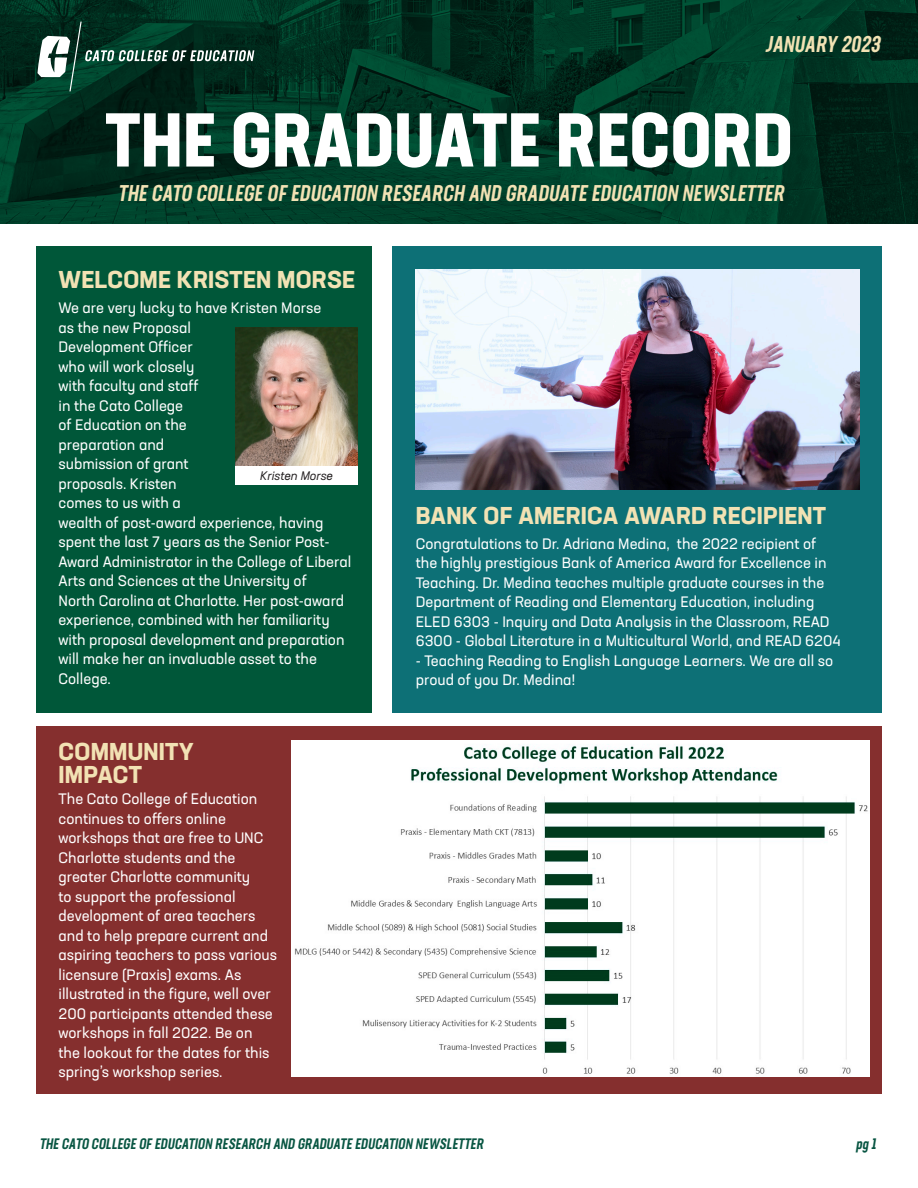
<style>
.page{position:relative;width:918px;height:1188px;background:#fff}
.page>*{position:absolute;margin:0;border:0;box-sizing:border-box;transform-origin:0 0}
.t1{font:700 condensed 75px "Neusa Next Std";letter-spacing:.01em;color:#fff}
.t2{font:700 24px/22.8px "Neusa Next Std";letter-spacing:.01em;color:#f2e2b4}
.body{font:italic 500 22.5px "Neusa Next Std Compact";color:#f2e2b4}
.body-2{font:15px/19.5px "Neusa Next Std";color:#fff}
.t3{font:italic 500 15px "Neusa Next Std Compact";color:#085542}
.body-3{font:italic 12.3px "Neusa Next Std";color:#231f20}
</style>
<div class="page">
<div style="left:36px;top:727px;width:846px;height:367px;background:#852f2e"></div>
<div style="left:392px;top:246px;width:490px;height:467px;background:#0d7076"></div>
<svg style="left:0;top:0;width:918px;height:224px;background:#003624"></svg>
<svg style="left:37px;top:22px;width:217px;height:69px;background:#1f483a"></svg>
<div style="left:36px;top:246px;width:336px;height:467px;background:#005739"></div>
<img style="left:416px;top:269px;width:444px;height:220px">
<img style="left:292px;top:741px;width:577px;height:335px">
<div style="left:236px;top:466px;width:122px;height:19px;background:#fff"></div>
<img style="left:236px;top:327px;width:122px;height:139px">
<p class="body" style="left:765px;top:30px;width:121px">JANUARY 2023</p>
<p class="t1" style="left:106px;top:92px;width:689px">THE GRADUATE RECORD</p>
<p class="body" style="left:118px;top:179px;width:672px">THE CATO COLLEGE OF EDUCATION RESEARCH AND GRADUATE EDUCATION NEWSLETTER</p>
<p class="t2" style="left:59px;top:268px;width:298px">WELCOME KRISTEN MORSE</p>
<p class="body-2" style="left:58px;top:298px;width:294px">We are very lucky to have Kristen Morse<br>as the new Proposal<br>Development Officer<br>who will work closely<br>with faculty and staff<br>in the Cato College<br>of Education on the<br>preparation and<br>submission of grant<br>proposals. Kristen<br>comes to us with a<br>wealth of post-award experience, having spent the last 7 years as the Senior Post-<br>Award Administrator in the College of Liberal<br>Arts and Sciences at the University of<br>North Carolina at Charlotte. Her post-award experience, combined with her familiarity with proposal development and preparation will make her an invaluable asset to the<br>College.</p>
<p class="body-3" style="left:260px;top:468px;width:74px">Kristen Morse</p>
<p class="t2" style="left:59px;top:740px;width:137px">COMMUNITY<br>IMPACT</p>
<p class="body-2" style="left:58px;top:789px;width:220px">The Cato College of Education continues to offers online workshops that are free to UNC<br>Charlotte students and the greater Charlotte community<br>to support the professional development of area teachers and to help prepare current and aspiring teachers to pass various licensure (Praxis) exams. As illustrated in the figure, well over<br>200 participants attended these workshops in fall 2022. Be on the lookout for the dates for this spring’s workshop series.</p>
<p class="t2" style="left:416px;top:503px;width:412px">BANK OF AMERICA AWARD RECIPIENT</p>
<p class="body-2" style="left:416px;top:533px;width:426px">Congratulations to Dr. Adriana Medina, the 2022 recipient of the highly prestigious Bank of America Award for Excellence in Teaching. Dr. Medina teaches multiple graduate courses in the Department of Reading and Elementary Education, including ELED 6303 - Inquiry and Data Analysis in the Classroom, READ 6300 - Global Literature in a Multicultural World, and READ 6204</p>
<p class="body-2" style="left:416px;top:650px;width:419px">- Teaching Reading to English Language Learners. We are all so proud of you Dr. Medina!</p>
<p class="t3" style="left:39px;top:1134px;width:448px">THE CATO COLLEGE OF EDUCATION RESEARCH AND GRADUATE EDUCATION NEWSLETTER</p>
<p class="t3" style="left:856px;top:1134px;width:25px">pg 1</p>
</div>
